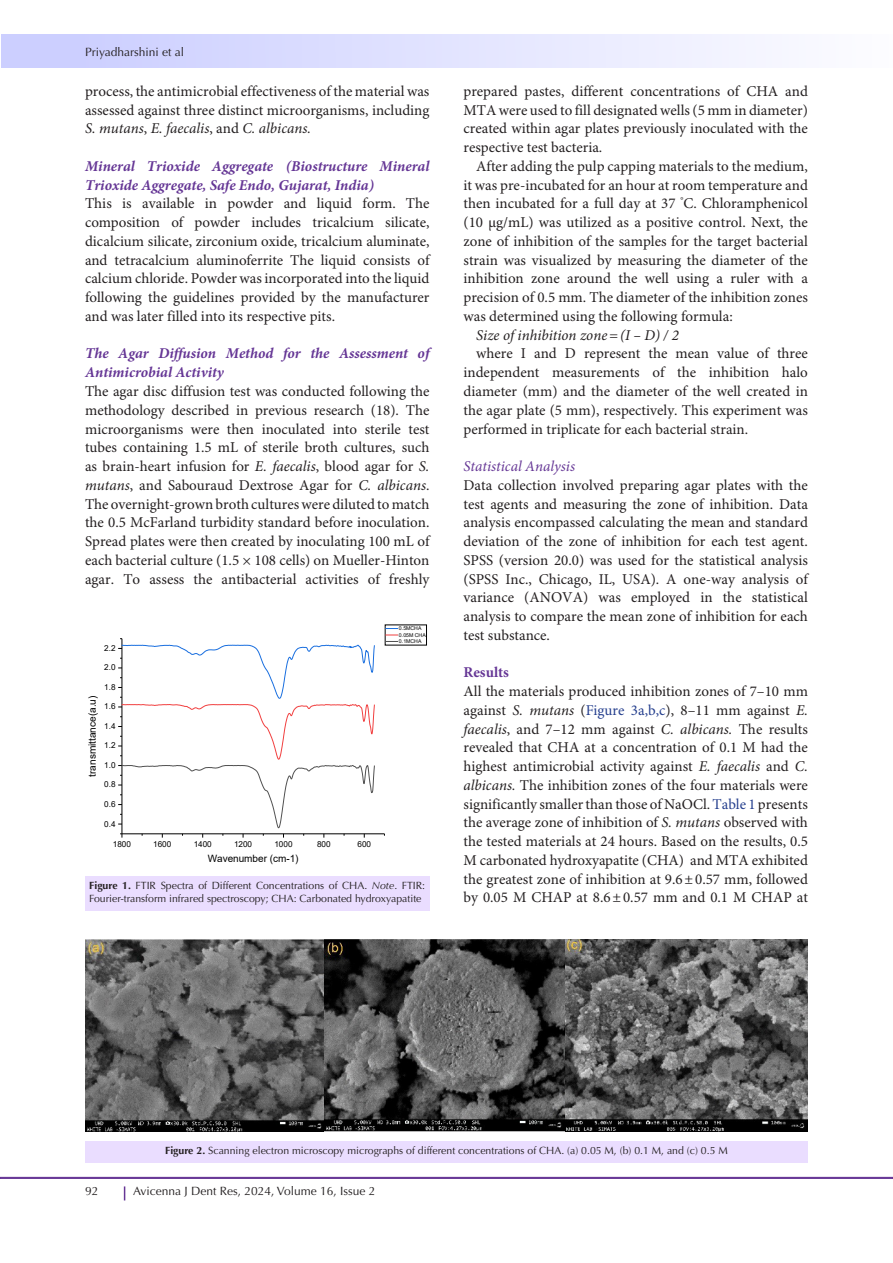
<style>
.page{position:relative;width:893px;height:1263px;background:#fff}
.page>*{position:absolute;margin:0;border:0;box-sizing:border-box;transform-origin:0 0}
.t1{font:15px/18.8px "Minion Pro";color:#231f20;text-align:justify}
.t2{font:italic 700 15px/18.8px "Minion Pro";color:#653695}
.t3{font:italic 15px "Minion Pro";color:#231f20}
.t4{font:italic 15px "Minion Pro";color:#653695}
.t5{font:700 15px "Minion Pro";color:#653695}
.t6{font:12px "Optima LT Std";color:#231f20}
.t7{font:10.5px/13.5px "Optima LT Std";color:#231f20}
.t8{font:10.05px "Arial";color:#000}
.t9{font:8.25px "Arial";letter-spacing:-.005em;color:#000}
.t10{font:5.25px/6.4px "Arial";letter-spacing:-.005em;color:#000}
.s1{font-style:italic}
.s2{font-weight:700}
.s3{color:#253f8e}
</style>
<div class="page">
<hr style="left:0;top:1177px;width:893px;height:2px;background:#663695">
<div style="left:1px;top:35px;width:892px;height:33px;background:linear-gradient(to right,#c8cbff,#fcfcff)"></div>
<svg style="left:124px;top:1186px;width:1px;height:14px"></svg>
<img style="left:85px;top:939px;width:723px;height:193px">
<div style="left:85px;top:877px;width:344px;height:34px;background:#eaddff"></div>
<div style="left:85px;top:1141px;width:723px;height:22px;background:#eaddff"></div>
<hr style="left:122px;top:833px;width:262px;height:1px;background:#000">
<hr style="left:122px;top:639px;width:1px;height:195px;background:#000">
<svg style="left:118px;top:765px;width:257px;height:73px"></svg>
<svg style="left:118px;top:704px;width:257px;height:55px"></svg>
<svg style="left:118px;top:645px;width:257px;height:53px"></svg>
<svg style="left:386px;top:635px;width:11px;height:7px"></svg>
<p class="t6" style="left:85px;top:45px;width:101px">Priyadharshini et al</p>
<p class="t1" style="left:85px;top:82px;width:346px">process, the antimicrobial effectiveness of the material was assessed against three distinct microorganisms, including <span class="s1">S. mutans</span>, <span class="s1">E. faecalis</span>, and <span class="s1">C. albicans.</span></p>
<p class="t2" style="left:85px;top:157px;width:346px">Mineral Trioxide Aggregate (Biostructure Mineral<br>Trioxide Aggregate, Safe Endo, Gujarat, India)</p>
<p class="t1" style="left:85px;top:195px;width:346px">This is available in powder and liquid form. The composition of powder includes tricalcium silicate, dicalcium silicate, zirconium oxide, tricalcium aluminate, and tetracalcium aluminoferrite The liquid consists of calcium chloride. Powder was incorporated into the liquid following the guidelines provided by the manufacturer and was later filled into its respective pits.</p>
<p class="t2" style="left:85px;top:344px;width:346px">The Agar Diffusion Method for the Assessment of<br>Antimicrobial Activity</p>
<p class="t1" style="left:85px;top:382px;width:346px">The agar disc diffusion test was conducted following the methodology described in previous research (18). The microorganisms were then inoculated into sterile test tubes containing 1.5 mL of sterile broth cultures, such as brain-heart infusion for <span class="s1">E. faecalis</span>, blood agar for <span class="s1">S. mutans</span>, and Sabouraud Dextrose Agar for <span class="s1">C. albicans</span>.<br>The overnight-grown broth cultures were diluted to match the 0.5 McFarland turbidity standard before inoculation.<br>Spread plates were then created by inoculating 100 mL of each bacterial culture (1.5 × 108 cells) on Mueller-Hinton agar. To assess the antibacterial activities of freshly</p>
<p class="t9" style="left:104px;top:642px;width:13px">2.2</p>
<p class="t9" style="left:104px;top:662px;width:13px">2.0</p>
<p class="t9" style="left:104px;top:681px;width:13px">1.8</p>
<p class="t8" style="left:85px;top:777px;width:83px;rotate:-90deg">transmittance(a.u)</p>
<p class="t9" style="left:104px;top:701px;width:13px">1.6</p>
<p class="t9" style="left:104px;top:720px;width:13px">1.4</p>
<p class="t9" style="left:104px;top:740px;width:13px">1.2</p>
<p class="t9" style="left:104px;top:759px;width:13px">1.0</p>
<p class="t9" style="left:104px;top:779px;width:13px">0.8</p>
<p class="t9" style="left:104px;top:798px;width:13px">0.6</p>
<p class="t9" style="left:104px;top:818px;width:13px">0.4</p>
<p class="t9" style="left:113px;top:838px;width:20px">1800</p>
<p class="t9" style="left:153px;top:838px;width:20px">1600</p>
<p class="t9" style="left:194px;top:838px;width:20px">1400</p>
<p class="t9" style="left:234px;top:838px;width:20px">1200</p>
<p class="t9" style="left:274px;top:838px;width:20px">1000</p>
<p class="t9" style="left:317px;top:838px;width:15px">800</p>
<p class="t9" style="left:357px;top:838px;width:15px">600</p>
<p class="t8" style="left:208px;top:852px;width:92px">Wavenumber (cm-1)</p>
<p class="t10" style="left:399px;top:625px;width:28px">0.5MCHA<br>0.05M CHA<br>0.1MCHA</p>
<p class="t7" style="left:89px;top:878px;width:337px"><span class="s2">Figure 1.</span> FTIR Spectra of Different Concentrations of CHA. <span class="s1">Note</span>. FTIR:<br>Fourier-transform infrared spectroscopy; CHA: Carbonated hydroxyapatite</p>
<p class="t1" style="left:463px;top:82px;width:346px">prepared pastes, different concentrations of CHA and MTA were used to fill designated wells (5 mm in diameter) created within agar plates previously inoculated with the respective test bacteria.</p>
<p class="t1" style="left:463px;top:157px;width:346px;text-indent:13px">After adding the pulp capping materials to the medium, it was pre-incubated for an hour at room temperature and then incubated for a full day at 37 <sup>°</sup>C. Chloramphenicol (10 µg/mL) was utilized as a positive control. Next, the zone of inhibition of the samples for the target bacterial strain was visualized by measuring the diameter of the inhibition zone around the well using a ruler with a precision of 0.5 mm. The diameter of the inhibition zones was determined using the following formula:</p>
<p class="t3" style="left:476px;top:325px;width:204px">Size of inhibition zone=(I – D) / 2</p>
<p class="t1" style="left:463px;top:345px;width:346px;text-indent:13px">where I and D represent the mean value of three independent measurements of the inhibition halo diameter (mm) and the diameter of the well created in the agar plate (5 mm), respectively. This experiment was performed in triplicate for each bacterial strain.</p>
<p class="t4" style="left:463px;top:456px;width:113px">Statistical Analysis</p>
<p class="t1" style="left:463px;top:476px;width:346px">Data collection involved preparing agar plates with the test agents and measuring the zone of inhibition. Data analysis encompassed calculating the mean and standard deviation of the zone of inhibition for each test agent.<br>SPSS (version 20.0) was used for the statistical analysis (SPSS Inc., Chicago, IL, USA). A one-way analysis of variance (ANOVA) was employed in the statistical analysis to compare the mean zone of inhibition for each test substance.</p>
<p class="t5" style="left:463px;top:662px;width:47px">Results</p>
<p class="t1" style="left:463px;top:682px;width:346px">All the materials produced inhibition zones of 7–10 mm against <span class="s1">S. mutans</span> (<span class="s3">Figure 3a,b,c</span>), 8–11 mm against <span class="s1">E. faecalis</span>, and 7–12 mm against <span class="s1">C. albicans.</span> The results revealed that CHA at a concentration of 0.1 M had the highest antimicrobial activity against <span class="s1">E. faecalis</span> and <span class="s1">C. albicans.</span> The inhibition zones of the four materials were significantly smaller than those of NaOCl.<span class="s3">Table 1</span> presents the average zone of inhibition of <span class="s1">S. mutans</span> observed with the tested materials at 24 hours. Based on the results, 0.5<br>M carbonated hydroxyapatite (CHA) and MTA exhibited the greatest zone of inhibition at 9.6±0.57 mm, followed by 0.05 M CHAP at 8.6±0.57 mm and 0.1 M CHAP at</p>
<p class="t7" style="left:165px;top:1143px;width:564px"><span class="s2">Figure 2.</span> Scanning electron microscopy micrographs of different concentrations of CHA. (a) 0.05 M, (b) 0.1 M, and (c) 0.5 M</p>
<p class="t6" style="left:85px;top:1184px;width:15px">92</p>
<p class="t6" style="left:133px;top:1184px;width:244px">Avicenna J Dent Res, 2024, Volume 16, Issue 2</p>
</div>
